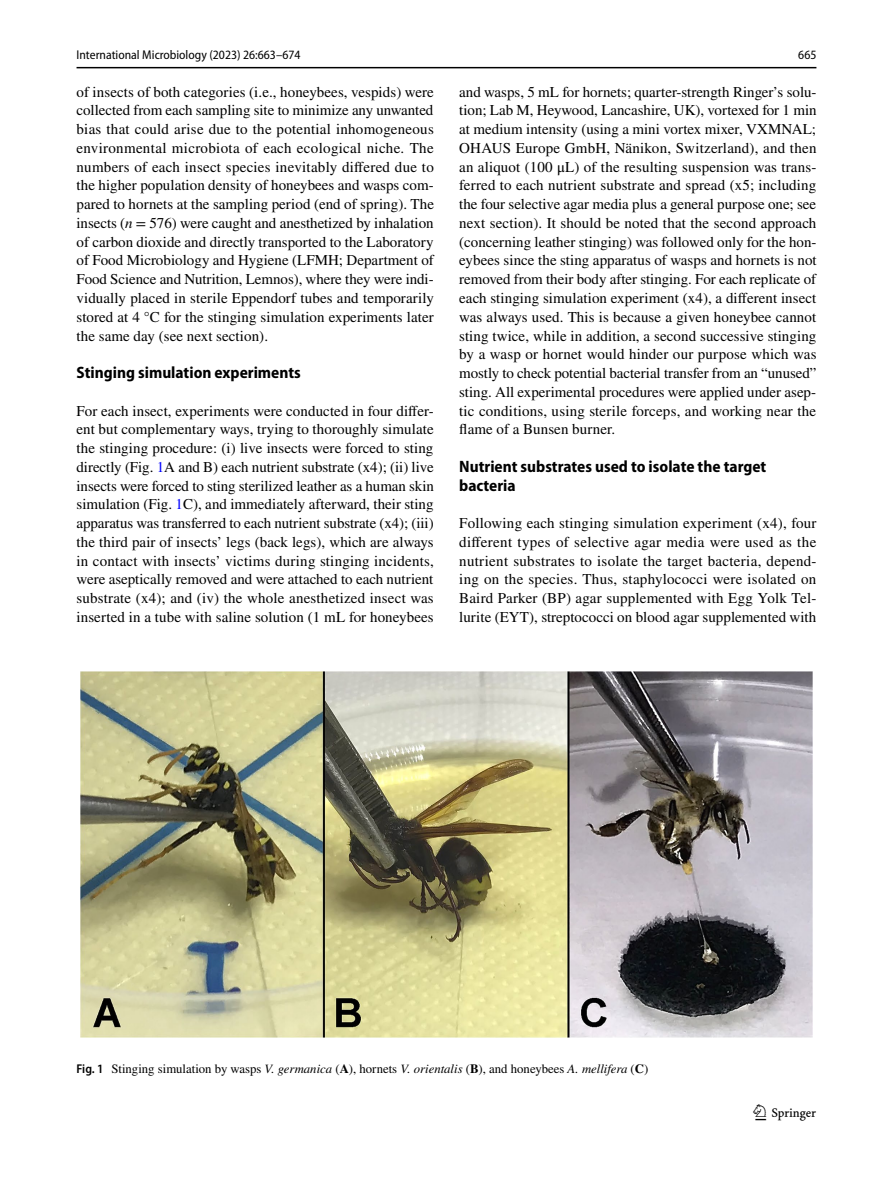
<style>
.page{position:relative;width:893px;height:1187px;background:#fff}
.page>*{position:absolute;margin:0;border:0;box-sizing:border-box;transform-origin:0 0}
.t1{font:22.5px "Springnew Regular 3";color:#000}
.t2{font:700 semi-condensed 16.5px/18.8px "Myriad Pro";color:#000}
.t3{font:15px/18.8px "STIX";letter-spacing:.005em;color:#000;text-align:justify}
.t4{font:12.75px "STIX";color:#000}
.t5{font:semi-condensed 12.75px "Myriad Pro";color:#000}
.s1{font-style:italic}
.s2{color:#00f}
.s3{font-family:"Myriad Pro";font-weight:600;font-stretch:semi-condensed}
.s4{font-weight:700}
</style>
<div class="page">
<hr style="left:77px;top:67px;width:739px;height:1px;background:#000">
<img style="left:81px;top:671px;width:731px;height:366px">
<p class="t5" style="left:77px;top:48px;width:226px">International Microbiology (2023) 26:663–674</p>
<p class="t5" style="left:798px;top:48px;width:20px">665</p>
<p class="t3" style="left:77px;top:83px;width:359px">of insects of both categories (i.e., honeybees, vespids) were collected from each sampling site to minimize any unwanted bias that could arise due to the potential inhomogeneous environmental microbiota of each ecological niche. The numbers of each insect species inevitably differed due to the higher population density of honeybees and wasps com&shy;pared to hornets at the sampling period (end of spring). The insects (<span class="s1">n</span> = 576) were caught and anesthetized by inhalation of carbon dioxide and directly transported to the Laboratory of Food Microbiology and Hygiene (LFMH; Department of Food Science and Nutrition, Lemnos), where they were indi&shy;vidually placed in sterile Eppendorf tubes and temporarily stored at 4 °C for the stinging simulation experiments later the same day (see next section).</p>
<p class="t2" style="left:77px;top:363px;width:226px">Stinging simulation experiments</p>
<p class="t3" style="left:77px;top:402px;width:359px">For each insect, experiments were conducted in four differ&shy;ent but complementary ways, trying to thoroughly simulate the stinging procedure: (i) live insects were forced to sting directly (Fig. <span class="s2">1</span>A and B) each nutrient substrate (x4); (ii) live insects were forced to sting sterilized leather as a human skin simulation (Fig. <span class="s2">1</span>C), and immediately afterward, their sting apparatus was transferred to each nutrient substrate (x4); (iii) the third pair of insects’ legs (back legs), which are always in contact with insects’ victims during stinging incidents, were aseptically removed and were attached to each nutrient substrate (x4); and (iv) the whole anesthetized insect was inserted in a tube with saline solution (1 mL for honeybees</p>
<p class="t3" style="left:459px;top:83px;width:359px">and wasps, 5 mL for hornets; quarter-strength Ringer’s solu&shy;tion; Lab M, Heywood, Lancashire, UK), vortexed for 1 min at medium intensity (using a mini vortex mixer, VXMNAL; OHAUS Europe GmbH, Nänikon, Switzerland), and then an aliquot (100 μL) of the resulting suspension was trans&shy;ferred to each nutrient substrate and spread (x5; including the four selective agar media plus a general purpose one; see next section). It should be noted that the second approach (concerning leather stinging) was followed only for the hon&shy;eybees since the sting apparatus of wasps and hornets is not removed from their body after stinging. For each replicate of each stinging simulation experiment (x4), a different insect was always used. This is because a given honeybee cannot sting twice, while in addition, a second successive stinging by a wasp or hornet would hinder our purpose which was mostly to check potential bacterial transfer from an “unused” sting. Αll experimental procedures were applied under asep&shy;tic conditions, using sterile forceps, and working near the flame of a Bunsen burner.</p>
<p class="t2" style="left:459px;top:457px;width:309px">Nutrient substrates used to isolate the target bacteria</p>
<p class="t3" style="left:459px;top:514px;width:359px">Following each stinging simulation experiment (x4), four different types of selective agar media were used as the nutrient substrates to isolate the target bacteria, depend&shy;ing on the species. Thus, staphylococci were isolated on Baird Parker (BP) agar supplemented with Egg Yolk Tel&shy;lurite (EYT), streptococci on blood agar supplemented with</p>
<p class="t4" style="left:77px;top:1059px;width:573px"><span class="s3">Fig. 1</span> Stinging simulation by wasps <span class="s1">V. germanica</span> (<span class="s4">A</span>), hornets <span class="s1">V. orientalis</span> (<span class="s4">B</span>), and honeybees <span class="s1">A. mellifera</span> (<span class="s4">C</span>)</p>
<h1 class="t1" style="left:755px;top:1104px;width:62px">1 3</h1>
</div>
